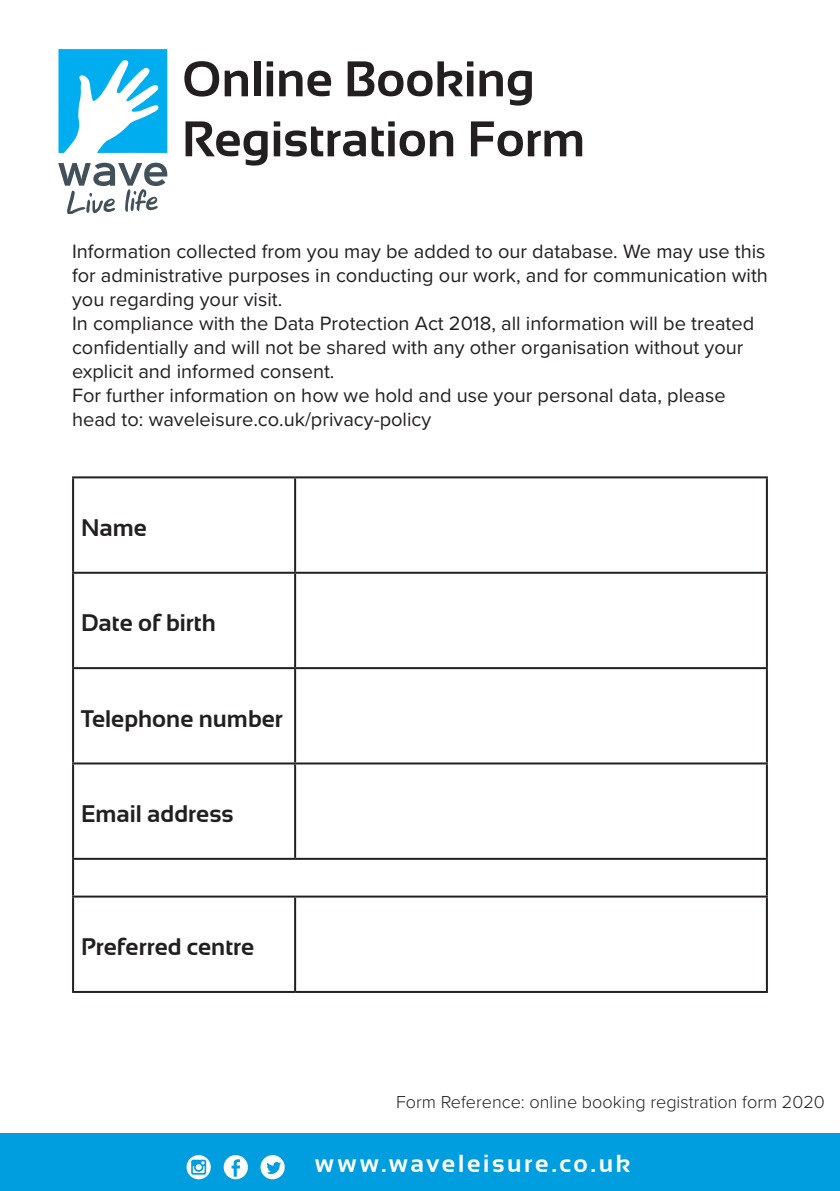
<style>
.page{position:relative;width:840px;height:1191px;background:#fff}
.page>*{position:absolute;margin:0;border:0;box-sizing:border-box;transform-origin:0 0}
.t1{font:700 50px "Sansation";color:#231f20}
.t2{font:700 24.6px "Sansation";letter-spacing:.11em;color:#fff}
.t3{font:700 24px "Sansation";color:#231f20}
.t4{font:20px/24px "Proxima Nova";color:#231f20}
.t5{font:300 18px "Proxima Nova";color:#231f20}
</style>
<div class="page">
<svg style="left:58px;top:49px;width:109px;height:104px"></svg>
<svg style="left:58px;top:163px;width:109px;height:50px"></svg>
<div style="left:0;top:1133px;width:839px;height:58px;background:#009edf"></div>
<svg style="left:223px;top:1155px;width:25px;height:24px"></svg>
<svg style="left:260px;top:1155px;width:24px;height:24px"></svg>
<svg style="left:186px;top:1155px;width:25px;height:24px"></svg>
<hr style="left:72px;top:476px;width:223px;height:2px;background:#231f20">
<hr style="left:72px;top:478px;width:2px;height:94px;background:#231f20">
<hr style="left:295px;top:476px;width:472px;height:2px;background:#231f20">
<hr style="left:294px;top:478px;width:2px;height:94px;background:#231f20">
<hr style="left:765px;top:478px;width:2px;height:94px;background:#231f20">
<hr style="left:72px;top:572px;width:223px;height:2px;background:#231f20">
<hr style="left:72px;top:574px;width:2px;height:93px;background:#231f20">
<hr style="left:295px;top:572px;width:472px;height:2px;background:#231f20">
<hr style="left:294px;top:574px;width:2px;height:93px;background:#231f20">
<hr style="left:765px;top:574px;width:2px;height:93px;background:#231f20">
<hr style="left:72px;top:667px;width:223px;height:2px;background:#231f20">
<hr style="left:72px;top:669px;width:2px;height:93px;background:#231f20">
<hr style="left:295px;top:667px;width:472px;height:2px;background:#231f20">
<hr style="left:294px;top:669px;width:2px;height:93px;background:#231f20">
<hr style="left:765px;top:669px;width:2px;height:93px;background:#231f20">
<hr style="left:72px;top:762px;width:223px;height:2px;background:#231f20">
<hr style="left:72px;top:764px;width:2px;height:94px;background:#231f20">
<hr style="left:295px;top:762px;width:472px;height:2px;background:#231f20">
<hr style="left:294px;top:764px;width:2px;height:94px;background:#231f20">
<hr style="left:765px;top:764px;width:2px;height:94px;background:#231f20">
<hr style="left:72px;top:858px;width:223px;height:2px;background:#231f20">
<hr style="left:72px;top:860px;width:2px;height:35px;background:#231f20">
<hr style="left:295px;top:858px;width:472px;height:2px;background:#231f20">
<hr style="left:765px;top:860px;width:2px;height:35px;background:#231f20">
<hr style="left:72px;top:895px;width:223px;height:2px;background:#231f20">
<hr style="left:72px;top:897px;width:2px;height:94px;background:#231f20">
<hr style="left:295px;top:895px;width:472px;height:2px;background:#231f20">
<hr style="left:294px;top:897px;width:2px;height:94px;background:#231f20">
<hr style="left:765px;top:897px;width:2px;height:94px;background:#231f20">
<hr style="left:72px;top:991px;width:223px;height:2px;background:#231f20">
<hr style="left:295px;top:991px;width:472px;height:2px;background:#231f20">
<p class="t1" style="left:182px;top:51px;width:354px">Online Booking</p>
<p class="t1" style="left:182px;top:111px;width:404px">Registration Form</p>
<p class="t4" style="left:72px;top:239px;width:697px;text-align:justify">Information collected from you may be added to our database. We may use this for administrative purposes in conducting our work, and for communication with you regarding your visit.</p>
<p class="t4" style="left:72px;top:311px;width:683px">In compliance with the Data Protection Act 2018, all information will be treated confidentially and will not be shared with any other organisation without your explicit and informed consent.</p>
<p class="t4" style="left:72px;top:383px;width:654px">For further information on how we hold and use your personal data, please head to: waveleisure.co.uk/privacy-policy</p>
<p class="t3" style="left:81px;top:514px;width:67px">Name</p>
<p class="t3" style="left:81px;top:609px;width:136px">Date of birth</p>
<p class="t3" style="left:81px;top:705px;width:203px">Telephone number</p>
<p class="t3" style="left:81px;top:800px;width:154px">Email address</p>
<p class="t3" style="left:81px;top:933px;width:175px">Preferred centre</p>
<p class="t5" style="left:396px;top:1088px;width:430px">Form Reference: online booking registration form 2020</p>
<p class="t2" style="left:315px;top:1150px;width:317px">www.waveleisure.co.uk</p>
</div>
